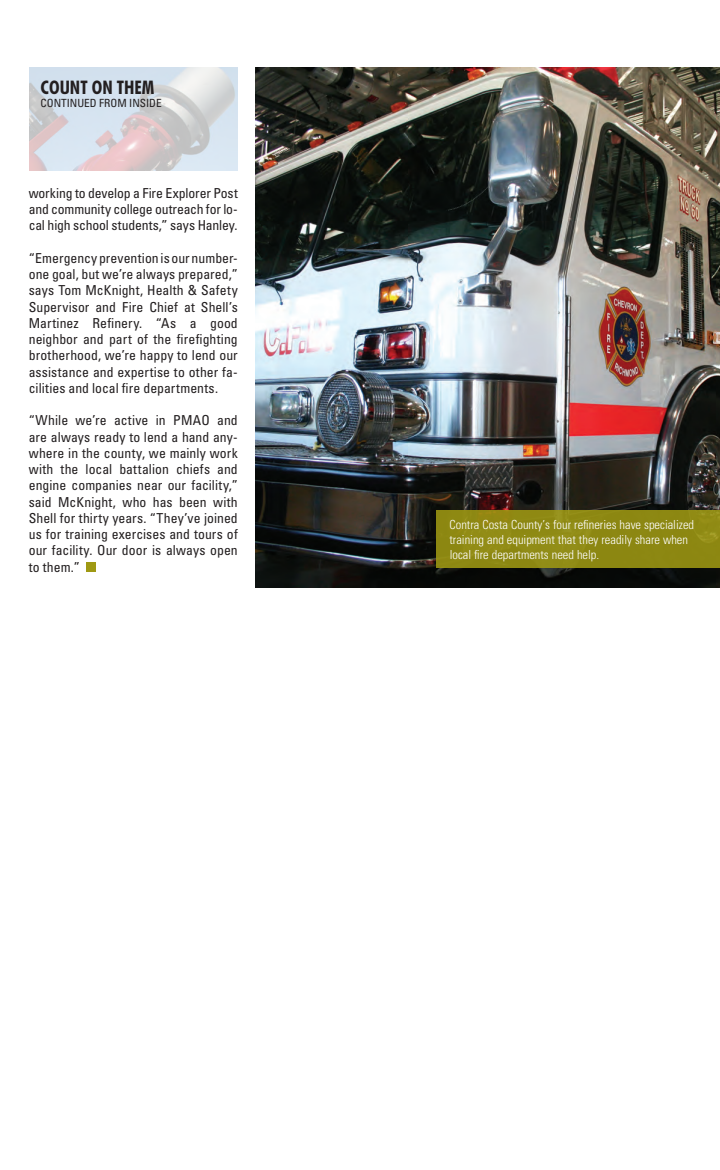
<style>
.page{position:relative;width:720px;height:1170px;background:#fff}
.page>*{position:absolute;margin:0;border:0;box-sizing:border-box;transform-origin:0 0}
.t1{font:700 condensed 18.75px "Futura BT";color:#231f20}
.body_copy{font:condensed 13.75px/16.2px "Univers";color:#231f20;text-align:justify}
.t2{font:300 condensed 12.5px/15px "Univers";color:#fff}
.t3{font:condensed 11.25px "Univers";color:#231f20}
</style>
<div class="page">
<img style="left:29px;top:68px;width:209px;height:102px">
<img style="left:255px;top:68px;width:465px;height:520px">
<div style="left:86px;top:562px;width:9px;height:10px;background:#9f9913"></div>
<div style="left:436px;top:510px;width:284px;height:58px;background:#8d8812"></div>
<p class="t1" style="left:41px;top:76px;width:115px">COUNT ON THEM</p>
<p class="t3" style="left:41px;top:96px;width:123px">CONTINUED FROM INSIDE</p>
<p class="body_copy" style="left:29px;top:184px;width:211px">working to develop a Fire Explorer Post and community college outreach for lo&shy;cal high school students,” says Hanley.</p>
<p class="body_copy" style="left:29px;top:249px;width:211px">“Emergency prevention is our number&shy;one goal, but we’re always prepared,” says Tom McKnight, Health &amp; Safety Supervisor and Fire Chief at Shell’s Martinez Refinery. “As a good neighbor and part of the firefighting brotherhood, we’re happy to lend our assistance and expertise to other fa&shy;cilities and local fire departments.</p>
<p class="body_copy" style="left:29px;top:412px;width:211px">“While we’re active in PMAO and are always ready to lend a hand any&shy;where in the county, we mainly work with the local battalion chiefs and engine companies near our facility,” said McKnight, who has been with Shell for thirty years. “They’ve joined us for training exercises and tours of our facility. Our door is always open to them.”</p>
<p class="t2" style="left:449px;top:517px;width:246px">Contra Costa County’s four refineries have specialized training and equipment that they readily share when local fire departments need help.</p>
</div>
